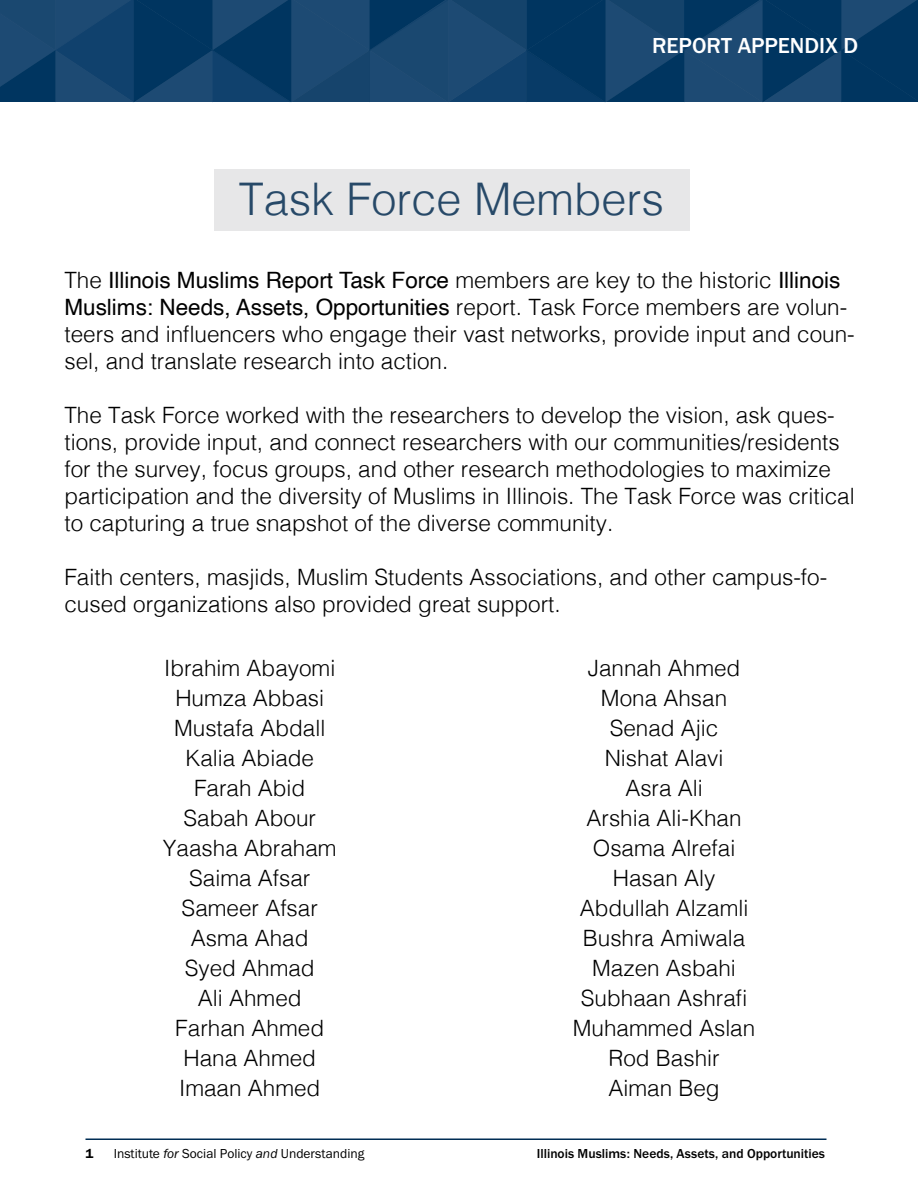
<style>
.page{position:relative;width:918px;height:1188px;background:#fff}
.page>*{position:absolute;margin:0;border:0;box-sizing:border-box;transform-origin:0 0}
.t1{font:300 45px "Helvetica";color:#002d55}
.t2{font:300 22.5px/30px "Helvetica";color:#000}
.t3{font:500 22.5px "Franklin Gothic URW";color:#fff}
.t4{font:500 13.5px "Franklin Gothic URW";color:#000}
.t5{font:13.5px "Franklin Gothic URW Boo";color:#000}
.t6{font:13.5px "Franklin Gothic URW Dem";color:#000}
.s1{font-weight:400}
.s2{font-family:"Franklin Gothic URW Boo Ita"}
</style>
<div class="page">
<svg style="left:0;top:0;width:918px;height:102px;background:#0f406a"></svg>
<hr style="left:86px;top:1138px;width:740px;height:2px;background:#002d55">
<div style="left:214px;top:170px;width:476px;height:61px;background:#e7e7e8"></div>
<p class="t3" style="left:652px;top:31px;width:208px">REPORT APPENDIX D</p>
<h1 class="t1" style="left:239px;top:161px;width:427px">Task Force Members</h1>
<p class="t2" style="left:64px;top:265px;width:792px;line-height:27px">The <span class="s1">Illinois Muslims Report Task Force</span> members are key to the historic <span class="s1">Illinois Muslims: Needs, Assets, Opportunities</span> report. Task Force members are volun&shy;teers and influencers who engage their vast networks, provide input and coun&shy;sel, and translate research into action.</p>
<p class="t2" style="left:64px;top:400px;width:792px;line-height:27px">The Task Force worked with the researchers to develop the vision, ask ques&shy;tions, provide input, and connect researchers with our communities/residents for the survey, focus groups, and other research methodologies to maximize participation and the diversity of Muslims in Illinois. The Task Force was critical to capturing a true snapshot of the diverse community.</p>
<p class="t2" style="left:64px;top:562px;width:764px;line-height:27px">Faith centers, masjids, Muslim Students Associations, and other campus-fo&shy;cused organizations also provided great support.</p>
<p class="t2" style="left:163px;top:652px;width:175px;text-align:center">Ibrahim Abayomi<br>Humza Abbasi<br>Mustafa Abdall<br>Kalia Abiade<br>Farah Abid<br>Sabah Abour<br>Yaasha Abraham<br>Saima Afsar<br>Sameer Afsar<br>Asma Ahad<br>Syed Ahmad<br>Ali Ahmed<br>Farhan Ahmed<br>Hana Ahmed<br>Imaan Ahmed</p>
<p class="t2" style="left:573px;top:651px;width:184px;text-align:center">Jannah Ahmed<br>Mona Ahsan<br>Senad Ajic<br>Nishat Alavi<br>Asra Ali<br>Arshia Ali-Khan<br>Osama Alrefai<br>Hasan Aly<br>Abdullah Alzamli<br>Bushra Amiwala<br>Mazen Asbahi<br>Subhaan Ashrafi<br>Muhammed Aslan<br>Rod Bashir<br>Aiman Beg</p>
<p class="t6" style="left:86px;top:1145px;width:9px">1</p>
<p class="t5" style="left:114px;top:1145px;width:252px">Institute <span class="s2">for</span> Social Policy <span class="s2">and</span> Understanding</p>
<p class="t4" style="left:537px;top:1145px;width:290px">Illinois Muslims: Needs, Assets, and Opportunities</p>
</div>
